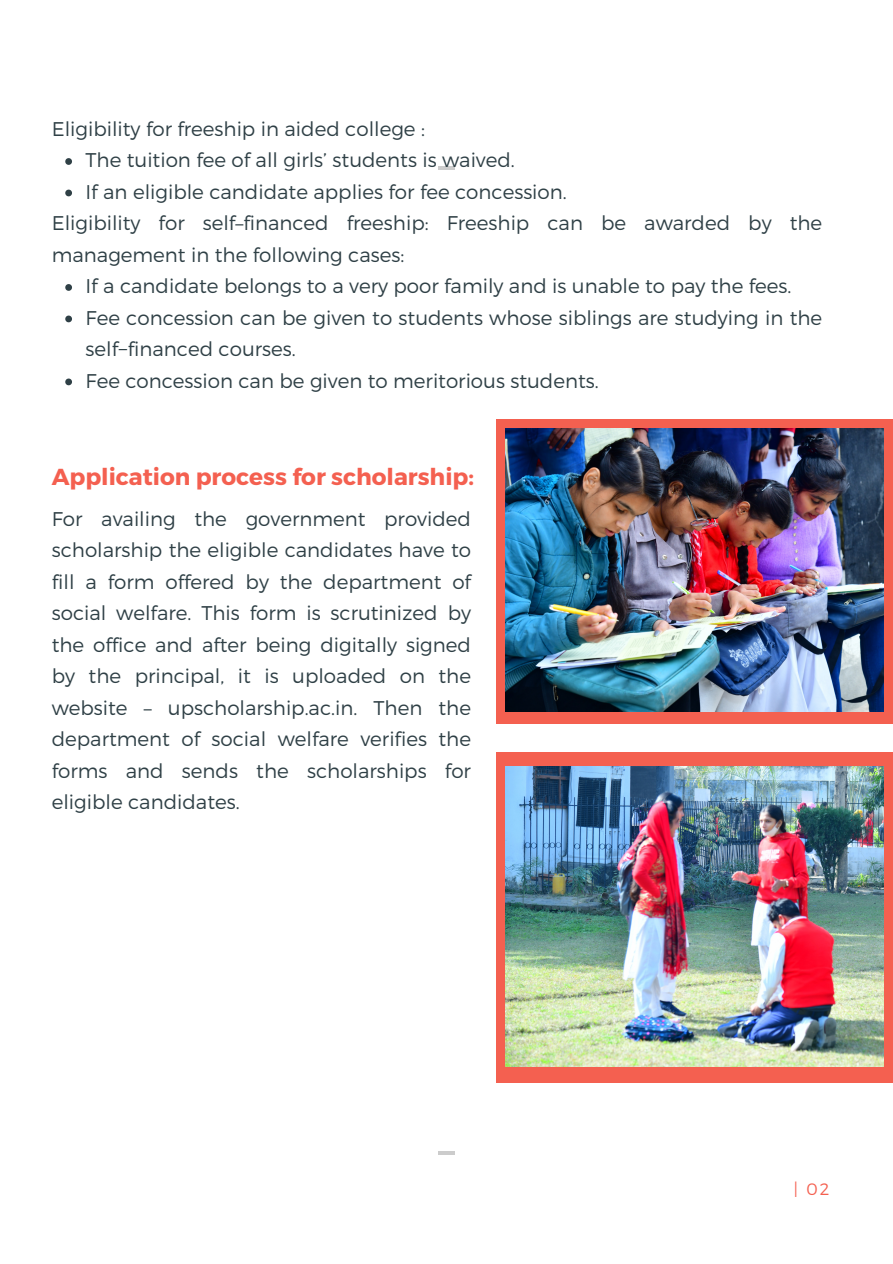
<style>
.page{position:relative;width:893px;height:1264px;background:#fff}
.page>*{position:absolute;margin:0;border:0;box-sizing:border-box;transform-origin:0 0}
.t1{font:700 23.1px "Montserrat";color:#f46050}
.t2{font:300 19.8px/31.5px "Montserrat";color:#2f4046}
.t3{font:300 16.5px "Montserrat";color:#f46050}
</style>
<div class="page">
<hr style="left:438px;top:166px;width:17px;height:4px;background:#ccc">
<hr style="left:438px;top:1151px;width:17px;height:4px;background:#ccc">
<div style="left:496px;top:419px;width:396px;height:305px;background:#f46050"></div>
<div style="left:496px;top:752px;width:396px;height:330px;background:#f46050"></div>
<img style="left:505px;top:428px;width:378px;height:283px">
<img style="left:505px;top:766px;width:378px;height:300px">
<svg style="left:65px;top:158px;width:7px;height:7px"></svg>
<svg style="left:65px;top:190px;width:7px;height:6px"></svg>
<svg style="left:65px;top:284px;width:7px;height:7px"></svg>
<svg style="left:65px;top:315px;width:7px;height:7px"></svg>
<svg style="left:65px;top:378px;width:7px;height:7px"></svg>
<p class="t2" style="left:52px;top:112px;width:374px">Eligibility for freeship in aided college :</p>
<p class="t2" style="left:85px;top:143px;width:431px">The tuition fee of all girls’ students is waived.</p>
<p class="t2" style="left:85px;top:175px;width:482px">If an eligible candidate applies for fee concession.</p>
<p class="t2" style="left:52px;top:206px;width:772px">Eligibility for self–financed freeship: Freeship can be awarded by the management in the following cases:</p>
<p class="t2" style="left:85px;top:269px;width:707px">If a candidate belongs to a very poor family and is unable to pay the fees.</p>
<p class="t2" style="left:85px;top:301px;width:738px">Fee concession can be given to students whose siblings are studying in the self−financed courses.</p>
<p class="t2" style="left:85px;top:364px;width:514px">Fee concession can be given to meritorious students.</p>
<p class="t1" style="left:52px;top:462px;width:423px">Application process for scholarship:</p>
<p class="t2" style="left:52px;top:502px;width:421px;text-align:justify">For availing the government provided scholarship the eligible candidates have to fill a form offered by the department of social welfare. This form is scrutinized by the office and after being digitally signed by the principal, it is uploaded on the website – upscholarship.ac.in. Then the department of social welfare verifies the forms and sends the scholarships for eligible candidates.</p>
<p class="t3" style="left:793px;top:1178px;width:37px">| 02</p>
</div>
